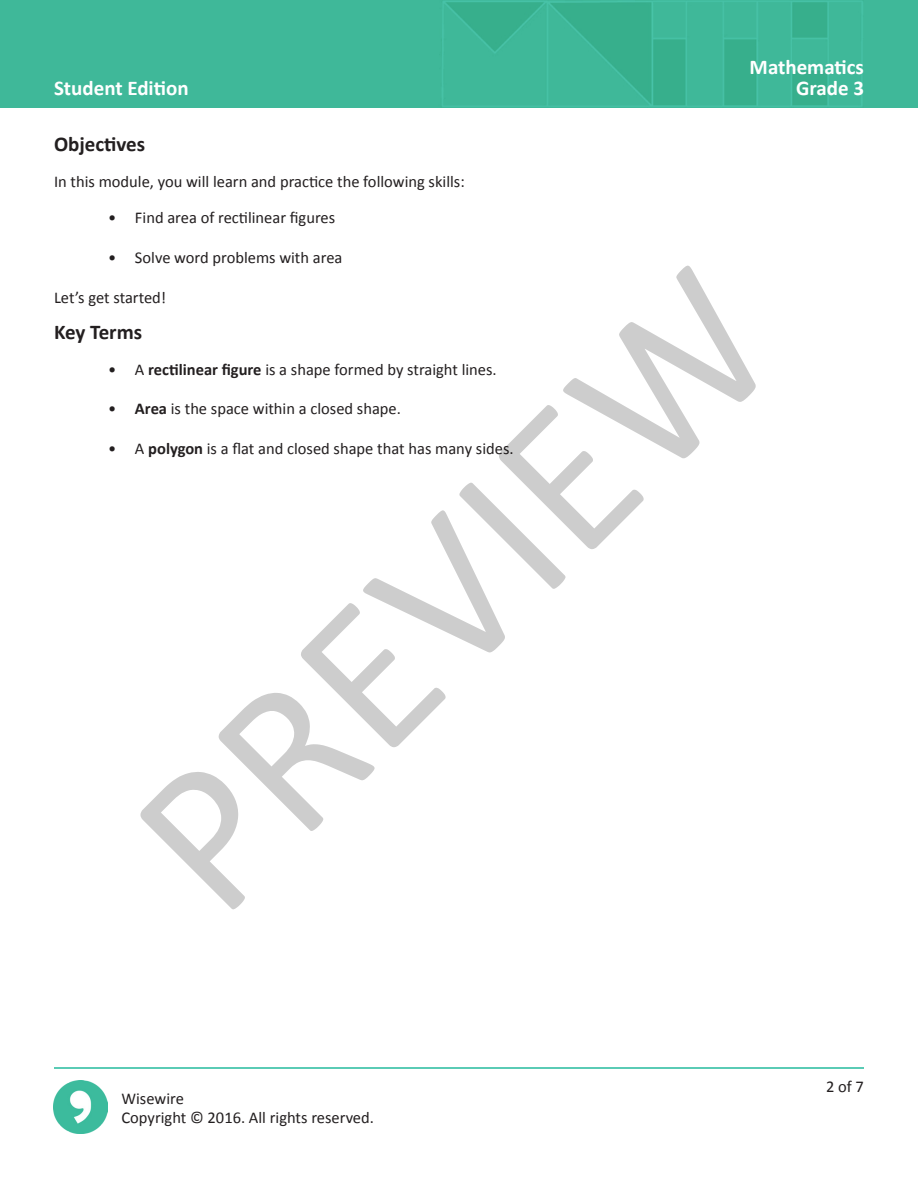
<style>
.page{position:relative;width:918px;height:1188px;background:#fff}
.page>*{position:absolute;margin:0;border:0;box-sizing:border-box;transform-origin:0 0}
.t1{font:214.35px "Calibri";color:rgb(0 0 0/.2)}
.t2{font:700 21px/21px "Calibri";color:#fff;text-align:right}
.t3{font:700 21px "Calibri";color:#231f20}
.t4{font:16.5px/18.9px "Calibri";color:#231f20}
.s1{font-weight:700}
</style>
<div class="page">
<img style="left:0;top:0;width:918px;height:108px">
<hr style="left:54px;top:1067px;width:810px;height:2px;background:#24bb9d">
<img style="left:54px;top:1080px;width:54px;height:54px">
<p class="t2" style="left:54px;top:77px;width:136px">Student Edition</p>
<p class="t2" style="left:750px;top:56px;width:116px">Mathematics<br>Grade 3</p>
<p class="t3" style="left:54px;top:131px;width:93px">Objectives</p>
<p class="t4" style="left:54px;top:171px;width:412px">In this module, you will learn and practice the following skills:</p>
<p class="t4" style="left:108px;top:207px;width:229px">• Find area of rectilinear figures</p>
<p class="t4" style="left:108px;top:247px;width:236px">• Solve word problems with area</p>
<p class="t4" style="left:54px;top:287px;width:114px">Let’s get started!</p>
<p class="t3" style="left:54px;top:319px;width:90px">Key Terms</p>
<p class="t4" style="left:108px;top:359px;width:390px">• A <span class="s1">rectilinear figure</span> is a shape formed by straight lines.</p>
<p class="t4" style="left:108px;top:399px;width:295px">• <span class="s1">Area</span> is the space within a closed shape.</p>
<p class="t4" style="left:108px;top:439px;width:407px">• A <span class="s1">polygon</span> is a flat and closed shape that has many sides.</p>
<h1 class="t1" style="left:75px;top:777px;width:804px;rotate:-45deg">PREVIEW</h1>
<p class="t4" style="left:122px;top:1088px;width:254px">Wisewire<br>Copyright © 2016. All rights reserved.</p>
<p class="t4" style="left:826px;top:1077px;width:39px">2 of 7</p>
</div>
